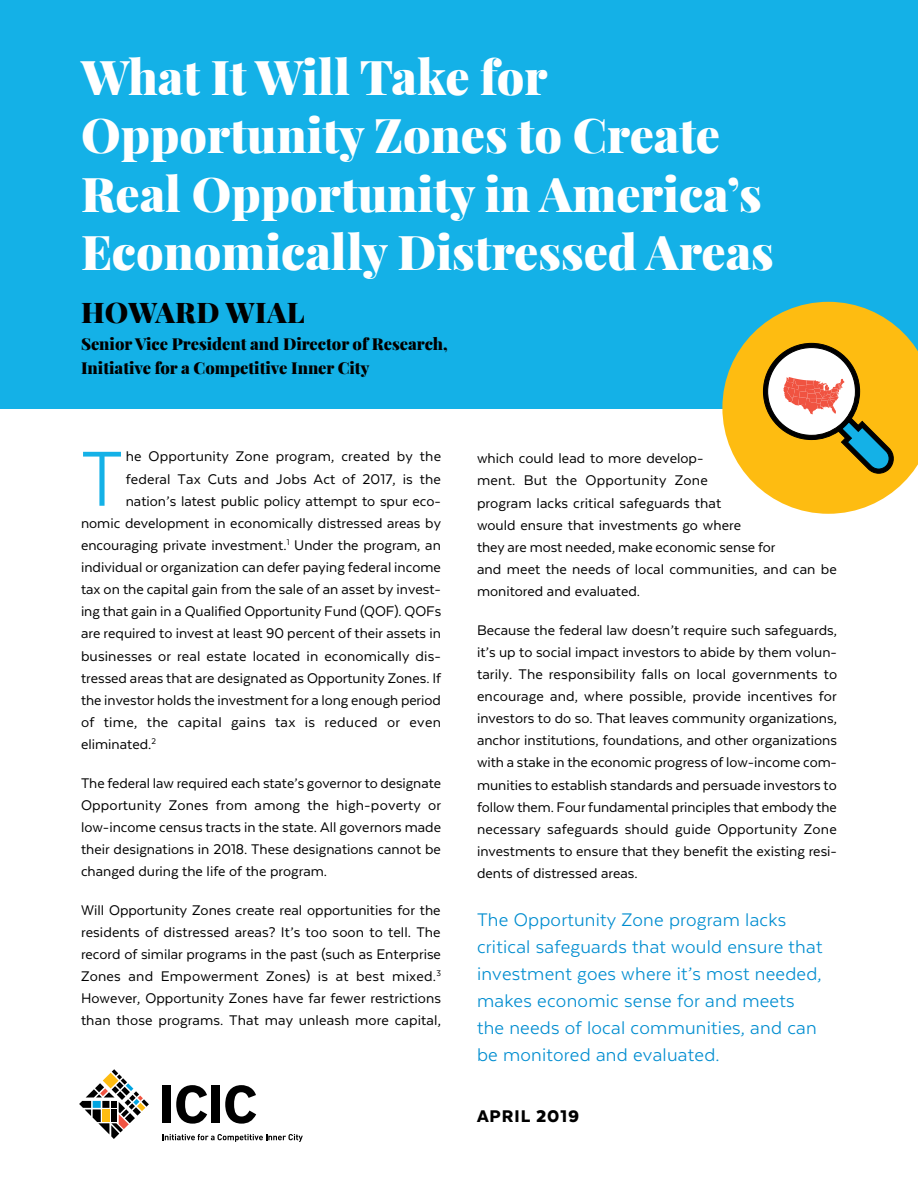
<style>
.page{position:relative;width:918px;height:1188px;background:#fff}
.page>*{position:absolute;margin:0;border:0;box-sizing:border-box;transform-origin:0 0}
.ICIC_TX{font:89.85px "Texta Narrow";color:#14b1e7}
.t1{font:900 48px/58.5px "Playfair Display";color:#fff}
.t2{font:900 28.5px "Playfair Display";letter-spacing:.005em;color:#000}
.ICIC_pullout{font:21px/27px "Texta";letter-spacing:.01em;color:#008dd0}
.ICIC_COVER_DATE{font:900 19.5px "Texta";letter-spacing:.05em;color:#000}
.t3{font:900 16.5px/24px "Playfair Display";color:#000}
.ICIC_TX-2{font:16.2px/22.2px "Texta";color:#000;text-align:justify}
.ICIC_TX-3{font:16.2px "Texta";letter-spacing:.02em;color:#000}
</style>
<div class="page">
<div style="left:0;top:0;width:918px;height:409px;background:#14b1e7"></div>
<svg style="left:162px;top:1134px;width:141px;height:8px"></svg>
<div style="left:162px;top:1086px;width:9px;height:37px;background:#000"></div>
<svg style="left:176px;top:1085px;width:31px;height:39px"></svg>
<div style="left:211px;top:1086px;width:9px;height:37px;background:#000"></div>
<svg style="left:225px;top:1085px;width:31px;height:39px"></svg>
<svg style="left:79px;top:1069px;width:70px;height:70px"></svg>
<div style="left:111px;top:1101px;width:6px;height:7px;background:#000"></div>
<svg style="left:722px;top:302px;width:196px;height:212px"></svg>
<p class="t1" style="left:81px;top:43px;width:694px">What It Will Take for<br>Opportunity Zones to Create<br>Real Opportunity in America’s<br>Economically Distressed Areas</p>
<p class="t2" style="left:81px;top:289px;width:225px">HOWARD WIAL</p>
<p class="t3" style="left:81px;top:330px;width:368px">Senior Vice President and Director of Research,<br>Initiative for a Competitive Inner City</p>
<p class="ICIC_TX" style="left:81px;top:433px;width:44px">T</p>
<p class="ICIC_TX-2" style="left:126px;top:445px;width:317px">he Opportunity Zone program, created by the</p>
<p class="ICIC_TX-2" style="left:477px;top:447px;width:361px;text-align:left">which could lead to more develop-<br>ment. But the Opportunity Zone<br>program lacks critical safeguards that<br>would ensure that investments go where<br>they are most needed, make economic sense for<br>and meet the needs of local communities, and can be monitored and evaluated.</p>
<p class="ICIC_TX-2" style="left:477px;top:619px;width:362px">Because the federal law doesn’t require such safeguards, it’s up to social impact investors to abide by them volun&shy;tarily. The responsibility falls on local governments to encourage and, where possible, provide incentives for investors to do so. That leaves community organizations, anchor institutions, foundations, and other organizations with a stake in the economic progress of low-income com&shy;munities to establish standards and persuade investors to follow them. Four fundamental principles that embody the necessary safeguards should guide Opportunity Zone investments to ensure that they benefit the existing resi&shy;dents of distressed areas.</p>
<p class="ICIC_TX-2" style="left:126px;top:467px;width:317px">federal Tax Cuts and Jobs Act of 2017, is the</p>
<p class="ICIC_TX-2" style="left:126px;top:490px;width:317px">nation’s latest public policy attempt to spur eco-</p>
<p class="ICIC_TX-2" style="left:81px;top:512px;width:362px">nomic development in economically distressed areas by</p>
<p class="ICIC_TX-2" style="left:81px;top:534px;width:361px">encouraging private investment.<sup>1</sup> Under the program, an</p>
<p class="ICIC_TX-2" style="left:81px;top:556px;width:362px">individual or organization can defer paying federal income</p>
<p class="ICIC_TX-2" style="left:81px;top:578px;width:362px">tax on the capital gain from the sale of an asset by invest-</p>
<p class="ICIC_TX-2" style="left:81px;top:600px;width:362px">ing that gain in a Qualified Opportunity Fund (QOF). QOFs</p>
<p class="ICIC_TX-2" style="left:81px;top:622px;width:361px">are required to invest at least 90 percent of their assets in</p>
<p class="ICIC_TX-2" style="left:81px;top:644px;width:362px">businesses or real estate located in economically dis-</p>
<p class="ICIC_TX-2" style="left:81px;top:667px;width:362px">tressed areas that are designated as Opportunity Zones. If</p>
<p class="ICIC_TX-2" style="left:81px;top:689px;width:361px">the investor holds the investment for a long enough period</p>
<p class="ICIC_TX-3" style="left:81px;top:714px;width:362px">of time, the capital gains tax is reduced or even</p>
<p class="ICIC_TX-2" style="left:81px;top:733px;width:76px">eliminated.<sup>2</sup></p>
<p class="ICIC_TX-2" style="left:81px;top:772px;width:362px">The federal law required each state’s governor to designate Opportunity Zones from among the high-poverty or low-income census tracts in the state. All governors made their designations in 2018. These designations cannot be changed during the life of the program.</p>
<p class="ICIC_TX-2" style="left:81px;top:899px;width:362px">Will Opportunity Zones create real opportunities for the residents of distressed areas? It’s too soon to tell. The record of similar programs in the past (such as Enterprise Zones and Empowerment Zones) is at best mixed.<sup>3<br></sup>However, Opportunity Zones have far fewer restrictions than those programs. That may unleash more capital,</p>
<p class="ICIC_pullout" style="left:477px;top:906px;width:347px">The Opportunity Zone program lacks critical safeguards that would ensure that investment goes where it’s most needed, makes economic sense for and meets the needs of local communities, and can be monitored and evaluated.</p>
<p class="ICIC_COVER_DATE" style="left:477px;top:1106px;width:104px">APRIL 2019</p>
</div>
